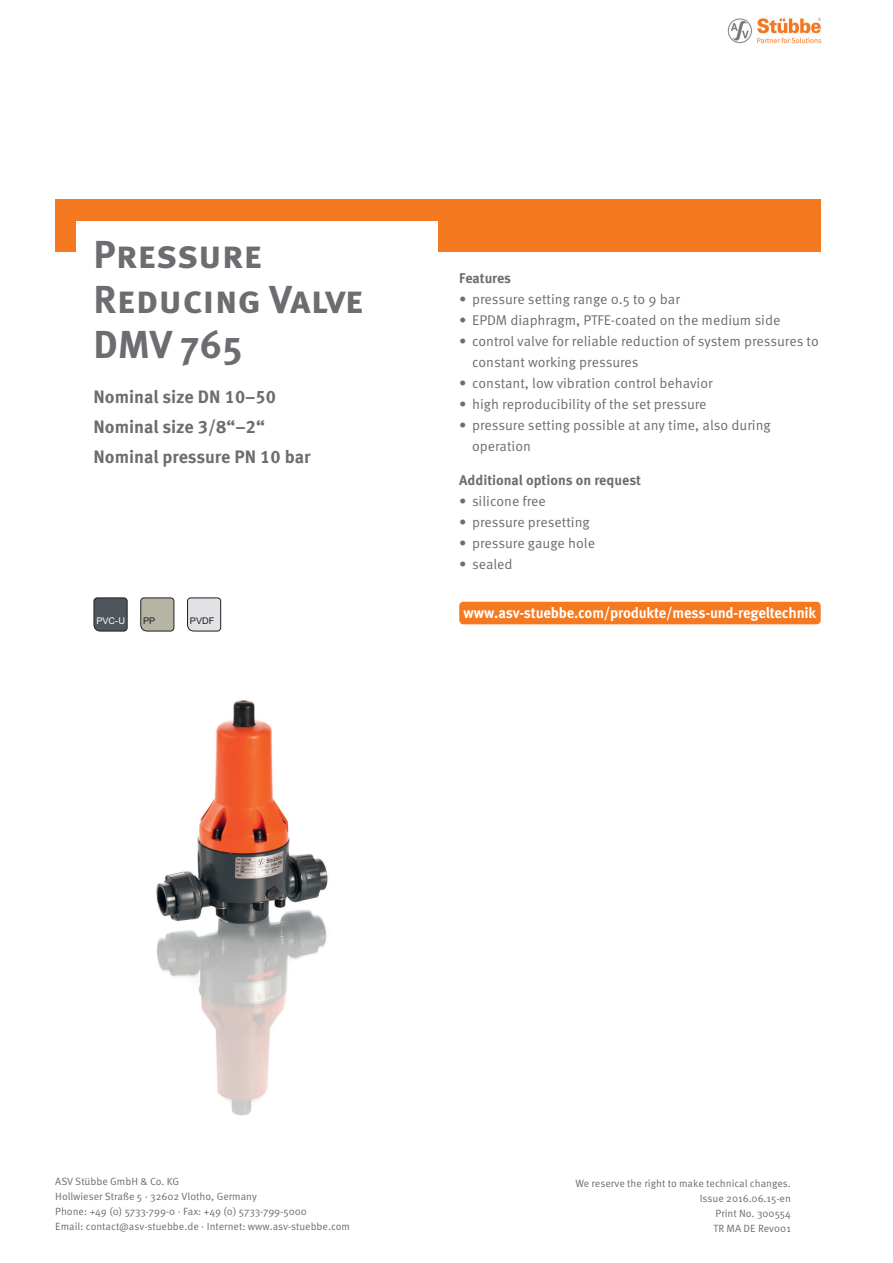
<style>
.page{position:relative;width:893px;height:1263px;background:#fff}
.page>*{position:absolute;margin:0;border:0;box-sizing:border-box;transform-origin:0 0}
.t1{font:700 39px/45px "Meta Pro";letter-spacing:-.005em;color:#6c6d70}
.t2{font:700 18px/30px "Meta Pro";color:#6c6d70}
.t3{font:700 15px "Meta Pro";letter-spacing:-.01em;color:#fff}
.t4{font:14.1px/21px "Meta Pro Norm";color:#6c6d70}
.t5{font:700 14.1px "Meta Pro";color:#6c6d70}
.t6{font:10.5px/15px "Meta Pro Norm";color:#6c6d70}
.t7{font:9.15px "Arial";color:#231f20}
.t8{font:9.15px "Arial";color:#fff}
</style>
<div class="page">
<div style="left:55px;top:200px;width:766px;height:52px;background:#f47921"></div>
<img style="left:728px;top:18px;width:94px;height:26px">
<div style="left:77px;top:221px;width:361px;height:304px;background:#fff"></div>
<svg style="left:94px;top:597px;width:34px;height:34px"></svg>
<svg style="left:140px;top:597px;width:34px;height:34px"></svg>
<svg style="left:187px;top:597px;width:34px;height:34px"></svg>
<img style="left:156px;top:700px;width:172px;height:416px">
<div style="left:459px;top:602px;width:362px;height:22px;background:#f47921;border-radius:4px"></div>
<h1 class="t1" style="left:94px;top:229px;width:272px">Pressure<br>Reducing Valve<br>DMV 765</h1>
<p class="t2" style="left:94px;top:380px;width:219px">Nominal size DN 10–50<br>Nominal size 3/8“–2“<br>Nominal pressure PN 10 bar</p>
<p class="t5" style="left:459px;top:267px;width:53px">Features</p>
<p class="t4" style="left:459px;top:287px;width:222px">• pressure setting range 0.5 to 9 bar</p>
<p class="t4" style="left:459px;top:308px;width:323px">• EPDM diaphragm, PTFE-coated on the medium side</p>
<p class="t4" style="left:472px;top:329px;width:348px;text-indent:-13px">• control valve for reliable reduction of system pressures to constant working pressures</p>
<p class="t4" style="left:459px;top:371px;width:255px">• constant, low vibration control behavior</p>
<p class="t4" style="left:459px;top:392px;width:249px">• high reproducibility of the set pressure</p>
<p class="t4" style="left:472px;top:413px;width:300px;text-indent:-13px">• pressure setting possible at any time, also during operation</p>
<p class="t5" style="left:459px;top:469px;width:183px">Additional options on request</p>
<p class="t4" style="left:459px;top:489px;width:88px">• silicone free</p>
<p class="t4" style="left:459px;top:510px;width:132px">• pressure presetting</p>
<p class="t4" style="left:459px;top:531px;width:137px">• pressure gauge hole</p>
<p class="t4" style="left:459px;top:552px;width:55px">• sealed</p>
<p class="t8" style="left:96px;top:615px;width:30px">PVC-U</p>
<p class="t7" style="left:143px;top:615px;width:14px">PP</p>
<p class="t7" style="left:190px;top:615px;width:26px">PVDF</p>
<p class="t3" style="left:463px;top:601px;width:354px">www.asv-stuebbe.com/produkte/mess-und-regeltechnik</p>
<p class="t6" style="left:55px;top:1173px;width:296px">ASV Stübbe GmbH &amp; Co. KG<br>Hollwieser Straße 5 · 32602 Vlotho, Germany<br>Phone: +49 (0) 5733-799-0 · Fax: +49 (0) 5733-799-5000<br>Email: contact@asv-stuebbe.de · Internet: www.asv-stuebbe.com</p>
<p class="t6" style="left:575px;top:1175px;width:217px;text-align:right">We reserve the right to make technical changes.<br>Issue 2016.06.15-en<br>Print No. 300554<br>TR MA DE Rev001</p>
</div>
